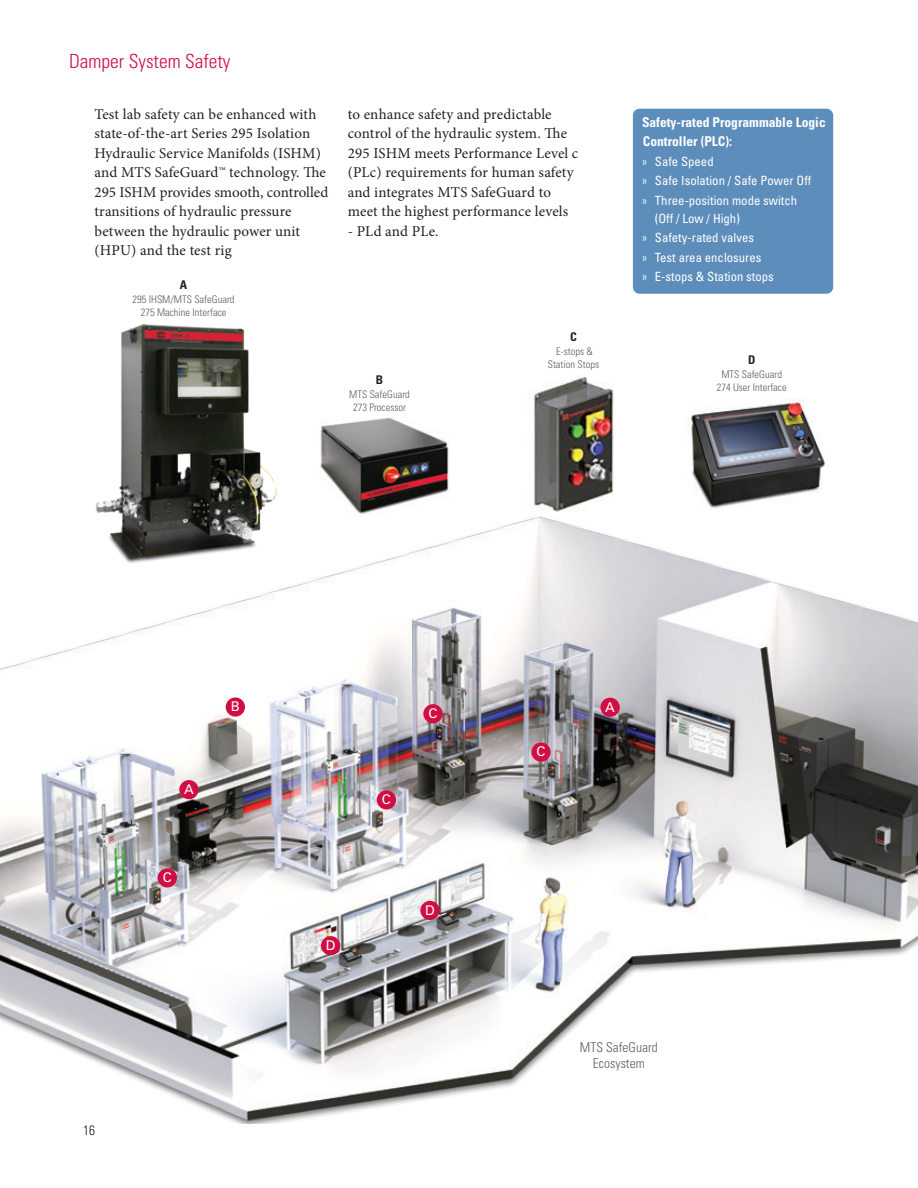
<style>
.page{position:relative;width:918px;height:1188px;background:#fff}
.page>*{position:absolute;margin:0;border:0;box-sizing:border-box;transform-origin:0 0}
.t1{font:300 condensed 19.5px "Univers LT Std";color:#d20d44}
.t2{font:15px/19.5px "Minion Pro";letter-spacing:.005em;color:#231f20}
.t3{font:700 condensed 13.5px/19.4px "Univers LT Std";color:#fff}
.t4{font:300 condensed 13.5px/16.5px "Univers LT Std";color:#5f5f62;text-align:center}
.t5{font:300 condensed 13.5px "Univers LT Std";color:#231f20}
.t6{font:13.35px "Univers LT Std";color:#fff}
.t7{font:condensed 12.75px/19.5px "Univers LT Std";color:#fff}
.t8{font:700 condensed 12px "Univers LT Std";color:#231f20}
.t9{font:300 condensed 10.5px/13.5px "Univers LT Std";color:#5f5f62;text-align:center}
.s1{font-weight:300}
</style>
<div class="page">
<img style="left:320px;top:417px;width:129px;height:71px">
<img style="left:119px;top:323px;width:158px;height:165px">
<img style="left:0;top:488px;width:918px;height:636px">
<div style="left:179px;top:780px;width:20px;height:19px;background:#d20d44;border-radius:50%"></div>
<div style="left:226px;top:697px;width:19px;height:20px;background:#d20d44;border-radius:50%"></div>
<div style="left:377px;top:790px;width:19px;height:20px;background:#d20d44;border-radius:50%"></div>
<div style="left:420px;top:901px;width:20px;height:19px;background:#d20d44;border-radius:50%"></div>
<img style="left:528px;top:377px;width:94px;height:137px">
<img style="left:685px;top:398px;width:144px;height:112px">
<div style="left:633px;top:109px;width:200px;height:185px;background:#5d8dbb;border-radius:7px"></div>
<div style="left:321px;top:936px;width:19px;height:19px;background:#d20d44;border-radius:50%"></div>
<div style="left:600px;top:698px;width:20px;height:19px;background:#d20d44;border-radius:50%"></div>
<div style="left:158px;top:868px;width:19px;height:20px;background:#d20d44;border-radius:50%"></div>
<div style="left:423px;top:704px;width:20px;height:19px;background:#d20d44;border-radius:50%"></div>
<div style="left:531px;top:743px;width:20px;height:19px;background:#d20d44;border-radius:50%"></div>
<h1 class="t1" style="left:69px;top:50px;width:163px">Damper System Safety</h1>
<p class="t2" style="left:94px;top:104px;width:235px">Test lab safety can be enhanced with state-of-the-art Series 295 Isolation Hydraulic Service Manifolds (ISHM) and MTS SafeGuard™ technology. The 295 ISHM provides smooth, controlled transitions of hydraulic pressure between the hydraulic power unit (HPU) and the test rig</p>
<p class="t2" style="left:348px;top:104px;width:232px">to enhance safety and predictable control of the hydraulic system. The 295 ISHM meets Performance Level c (PLc) requirements for human safety and integrates MTS SafeGuard to meet the highest performance levels</p>
<p class="t2" style="left:348px;top:221px;width:92px">- PLd and PLe.</p>
<p class="t8" style="left:180px;top:278px;width:9px">A</p>
<p class="t9" style="left:133px;top:293px;width:104px">295 IHSM/MTS SafeGuard<br>275 Machine Interface</p>
<p class="t3" style="left:642px;top:113px;width:185px">Safety-rated Programmable Logic<br>Controller (PLC):</p>
<p class="t7" style="left:642px;top:151px;width:171px"><span class="s1">»</span> Safe Speed<br><span class="s1">»</span> Safe Isolation / Safe Power Off <span class="s1">»</span> Three-position mode switch</p>
<p class="t7" style="left:642px;top:208px;width:133px;text-indent:13px">(Off / Low / High)<br><span class="s1">»</span> Safety-rated valves<br><span class="s1">»</span> Test area enclosures<br><span class="s1">»</span> E-stops &amp; Station stops</p>
<p class="t8" style="left:376px;top:373px;width:9px">B</p>
<p class="t9" style="left:349px;top:387px;width:62px">MTS SafeGuard<br>273 Processor</p>
<p class="t8" style="left:570px;top:330px;width:8px">C</p>
<p class="t9" style="left:548px;top:344px;width:53px">E-stops &amp;<br>Station Stops</p>
<p class="t8" style="left:748px;top:353px;width:9px">D</p>
<p class="t9" style="left:717px;top:368px;width:71px">MTS SafeGuard<br>274 User Interface</p>
<p class="t6" style="left:184px;top:781px;width:11px">A</p>
<p class="t6" style="left:163px;top:870px;width:10px">C</p>
<p class="t6" style="left:231px;top:699px;width:10px">B</p>
<p class="t5" style="left:83px;top:1122px;width:13px">16</p>
<p class="t6" style="left:326px;top:937px;width:11px">D</p>
<p class="t6" style="left:382px;top:792px;width:10px">C</p>
<p class="t6" style="left:429px;top:705px;width:10px">C</p>
<p class="t6" style="left:425px;top:902px;width:11px">D</p>
<p class="t6" style="left:537px;top:744px;width:10px">C</p>
<p class="t6" style="left:605px;top:699px;width:11px">A</p>
<p class="t4" style="left:580px;top:1039px;width:79px">MTS SafeGuard<br>Ecosystem</p>
</div>
